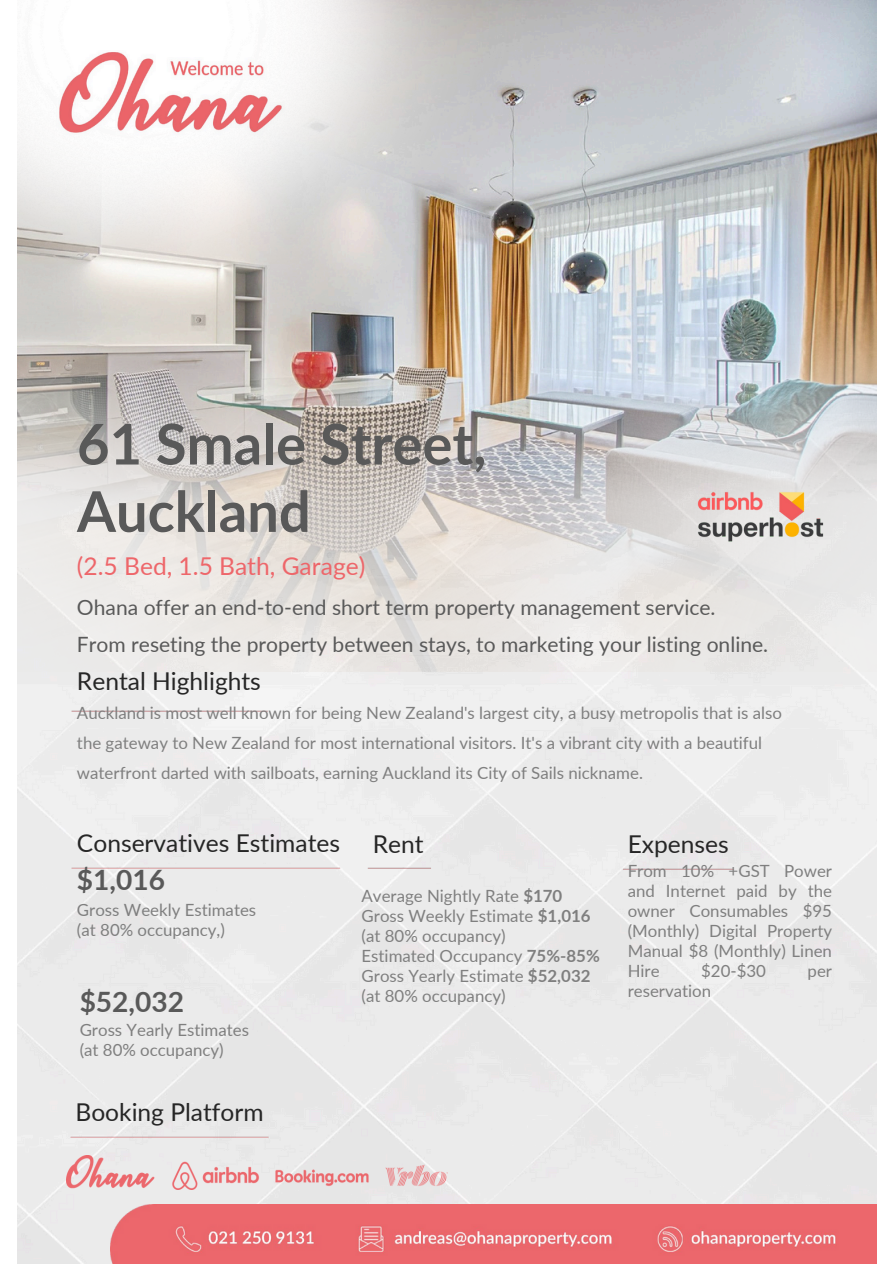
<style>
.page{position:relative;width:894px;height:1264px;background:#fff}
.page>*{position:absolute;margin:0;border:0;box-sizing:border-box;transform-origin:0 0}
.t1{font:700 56.1px/67.3px "Lato";color:#595959}
.t2{font:700 28.05px "Lato";color:#595959}
.t3{font:24.6px "Lato";color:#262626}
.t4{font:24.6px "Lato";color:#ee666a}
.t5{font:21px/38px "Lato";color:#595959}
.t6{font:16.8px/20px "Lato";color:#7f7f7f}
.s1{font-weight:700}
</style>
<div class="page">
<img style="left:17px;top:0;width:858px;height:1263px">
<div style="left:69px;top:824px;width:287px;height:47px;background:#ebebeb"></div>
<img style="left:364px;top:824px;width:83px;height:47px">
<div style="left:619px;top:825px;width:150px;height:47px;background:#ebe8ea"></div>
<img style="left:69px;top:407px;width:768px;height:391px">
<img style="left:686px;top:477px;width:147px;height:76px">
<div style="left:75px;top:883px;width:265px;height:182px;background:#ebebeb"></div>
<img style="left:67px;top:1155px;width:380px;height:34px">
<div style="left:67px;top:1093px;width:286px;height:47px;background:#e9e8e9"></div>
<div style="left:353px;top:880px;width:518px;height:278px;background:#ebebeb"></div>
<img style="left:110px;top:1204px;width:766px;height:59px">
<img style="left:17px;top:0;width:577px;height:411px">
<p class="t1" style="left:77px;top:409px;width:411px">61 Smale Street,<br>Auckland</p>
<p class="t4" style="left:77px;top:551px;width:290px">(2.5 Bed, 1.5 Bath, Garage)</p>
<p class="t5" style="left:77px;top:587px;width:692px">Ohana offer an end-to-end short term property management service.<br>From reseting the property between stays, to marketing your listing online.</p>
<p class="t3" style="left:77px;top:665px;width:185px">Rental Highlights</p>
<p class="t6" style="left:77px;top:697px;width:706px;line-height:30px">Auckland is most well known for being New Zealand's largest city, a busy metropolis that is also the gateway to New Zealand for most international visitors. It's a vibrant city with a beautiful waterfront darted with sailboats, earning Auckland its City of Sails nickname.</p>
<p class="t3" style="left:77px;top:828px;width:264px">Conservatives Estimates</p>
<p class="t2" style="left:77px;top:862px;width:89px">$1,016</p>
<p class="t6" style="left:77px;top:899px;width:181px">Gross Weekly Estimates (at 80% occupancy,)</p>
<p class="t2" style="left:80px;top:984px;width:106px">$52,032</p>
<p class="t6" style="left:80px;top:1019px;width:171px">Gross Yearly Estimates (at 80% occupancy)</p>
<p class="t3" style="left:75px;top:1096px;width:190px">Booking Platform</p>
<p class="t3" style="left:372px;top:828px;width:52px">Rent</p>
<p class="t3" style="left:627px;top:828px;width:103px">Expenses</p>
<p class="t6" style="left:627px;top:860px;width:206px;text-align:justify">From 10% +GST Power and Internet paid by the owner Consumables $95 (Monthly) Digital Property Manual $8 (Monthly) Linen Hire</p>
<p class="t6" style="left:361px;top:885px;width:240px">Average Nightly Rate <span class="s1">$170<br></span>Gross Weekly Estimate <span class="s1">$1,016 </span>(at 80% occupancy)<br>Estimated Occupancy <span class="s1">75%-85%<br></span>Gross Yearly Estimate <span class="s1">$52,032 </span>(at 80% occupancy)</p>
<p class="t6" style="left:701px;top:960px;width:66px">$20-$30</p>
<p class="t6" style="left:807px;top:960px;width:26px">per</p>
<p class="t6" style="left:627px;top:980px;width:85px">reservation</p>
</div>
